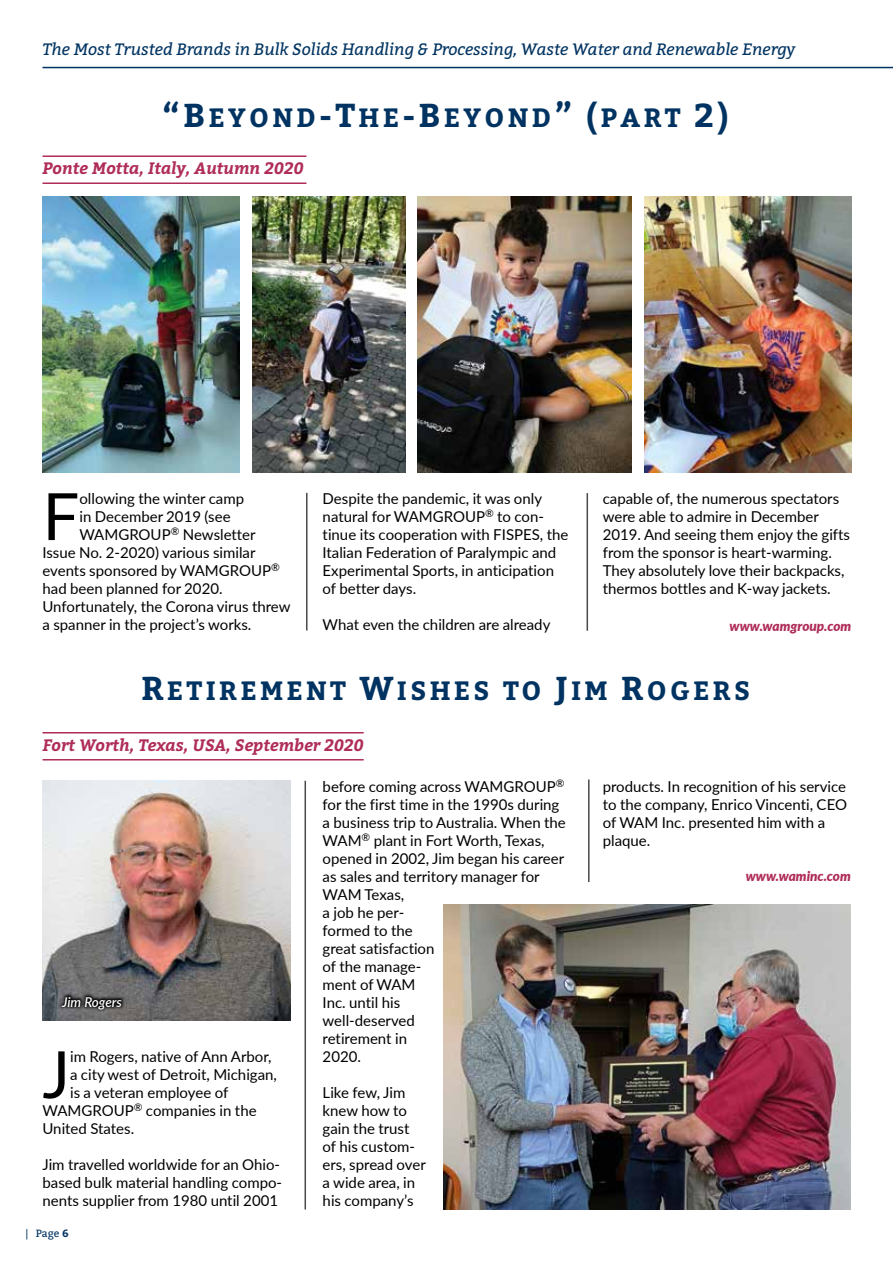
<style>
.page{position:relative;width:893px;height:1263px;background:#fff}
.page>*{position:absolute;margin:0;border:0;box-sizing:border-box;transform-origin:0 0}
.t1{font:65.25px "Lato";color:#000}
.t2{font:26.4px "Bitter Bold SC800";letter-spacing:.125em;color:#003361}
.t3{font:italic 16.5px "Bitter";color:#003361}
.t4{font:italic 700 16.5px "Bitter";color:#af2d58}
.t5{font:15px/18px "Lato";color:#000}
.t6{font:italic 900 13.5px "Lato";color:#af2d58}
.t7{font:italic 600 13.5px "Lato";letter-spacing:-.005em;color:#fff}
.t8{font:10.5px "Bitter";color:#003361}
.s1{font-size:33px}
.s2{font-weight:700}
</style>
<div class="page">
<img style="left:443px;top:904px;width:407px;height:305px">
<hr style="left:43px;top:67px;width:850px;height:1px;background:#003361">
<hr style="left:43px;top:155px;width:263px;height:2px;background:#af2d58">
<hr style="left:43px;top:182px;width:263px;height:2px;background:#af2d58">
<hr style="left:43px;top:732px;width:321px;height:1px;background:#af2d58">
<hr style="left:43px;top:759px;width:321px;height:1px;background:#af2d58">
<hr style="left:587px;top:493px;width:1px;height:138px;background:#4a4a49">
<hr style="left:588px;top:779px;width:2px;height:103px;background:#4a4a49">
<hr style="left:306px;top:493px;width:2px;height:137px;background:#4a4a49">
<img style="left:43px;top:197px;width:197px;height:276px">
<img style="left:43px;top:781px;width:247px;height:239px">
<svg style="left:58px;top:992px;width:68px;height:20px"></svg>
<hr style="left:305px;top:781px;width:1px;height:428px;background:#4a4a49">
<img style="left:252px;top:197px;width:153px;height:276px">
<img style="left:417px;top:197px;width:215px;height:276px">
<img style="left:644px;top:197px;width:207px;height:276px">
<p class="t3" style="left:43px;top:38px;width:754px">The Most Trusted Brands in Bulk Solids Handling &amp; Processing, Waste Water and Renewable Energy</p>
<h2 class="t2" style="left:162px;top:97px;width:568px"><span class="s1">“B</span>EYOND<span class="s1">-T</span>HE<span class="s1">-B</span>EYOND<span class="s1">” (</span>PART <span class="s1">2)</span></h2>
<p class="t4" style="left:43px;top:156px;width:263px">Ponte Motta, Italy, Autumn 2020</p>
<h1 class="t1" style="left:43px;top:470px;width:38px">F</h1>
<p class="t5" style="left:79px;top:489px;width:166px">ollowing the winter camp</p>
<p class="t5" style="left:79px;top:507px;width:153px">in December 2019 (see</p>
<p class="t5" style="left:79px;top:525px;width:178px">WAMGROUP<sup>®</sup> Newsletter</p>
<p class="t5" style="left:43px;top:543px;width:214px">Issue No. 2-2020) various similar</p>
<p class="t5" style="left:43px;top:561px;width:239px">events sponsored by WAMGROUP<sup>®</sup></p>
<p class="t5" style="left:43px;top:579px;width:182px">had been planned for 2020.</p>
<p class="t5" style="left:43px;top:597px;width:249px">Unfortunately, the Corona virus threw</p>
<p class="t5" style="left:43px;top:615px;width:210px">a spanner in the project’s works.</p>
<p class="t5" style="left:323px;top:489px;width:247px">Despite the pandemic, it was only natural for WAMGROUP<sup>®</sup> to con&shy;tinue its cooperation with FISPES, the<br>Italian Federation of Paralympic and<br>Experimental Sports, in anticipation of better days.</p>
<p class="t5" style="left:323px;top:615px;width:229px">What even the children are already</p>
<p class="t5" style="left:603px;top:489px;width:249px">capable of, the numerous spectators were able to admire in December 2019. And seeing them enjoy the gifts from the sponsor is heart-warming.<br>They absolutely love their backpacks, thermos bottles and K-way jackets.</p>
<p class="t6" style="left:730px;top:615px;width:123px">www.wamgroup.com</p>
<h2 class="t2" style="left:141px;top:671px;width:610px"><span class="s1">R</span>ETIREMENT <span class="s1">W</span>ISHES TO <span class="s1">J</span>IM <span class="s1">R</span>OGERS</h2>
<p class="t4" style="left:43px;top:732px;width:323px">Fort Worth, Texas, USA, September 2020</p>
<p class="t7" style="left:62px;top:992px;width:61px">Jim Rogers</p>
<h1 class="t1" style="left:43px;top:1028px;width:29px">J</h1>
<p class="t5" style="left:70px;top:1047px;width:203px">im Rogers, native of Ann Arbor,</p>
<p class="t5" style="left:70px;top:1065px;width:208px">a city west of Detroit, Michigan,</p>
<p class="t5" style="left:70px;top:1083px;width:160px">is a veteran employee of</p>
<p class="t5" style="left:43px;top:1101px;width:216px">WAMGROUP<sup>®</sup> companies in the</p>
<p class="t5" style="left:43px;top:1119px;width:93px">United States.</p>
<p class="t5" style="left:43px;top:1155px;width:241px">Jim travelled worldwide for an Ohio&shy;based bulk material handling compo&shy;nents supplier from 1980 until 2001</p>
<p class="t8" style="left:26px;top:1226px;width:45px">| Page <span class="s2">6</span></p>
<p class="t5" style="left:323px;top:777px;width:245px">before coming across WAMGROUP<sup>® </sup>for the first time in the 1990s during a business trip to Australia. When the<br>WAM<sup>®</sup> plant in Fort Worth, Texas, opened in 2002, Jim began his career as sales and territory manager for<br>WAM Texas,<br>a job he per-<br>formed to the<br>great satisfaction<br>of the manage-<br>ment of WAM<br>Inc. until his<br>well-deserved<br>retirement in<br>2020.</p>
<p class="t5" style="left:323px;top:1083px;width:105px">Like few, Jim knew how to gain the trust of his custom&shy;ers, spread over a wide area, in his company’s</p>
<p class="t5" style="left:603px;top:777px;width:246px">products. In recognition of his service to the company, Enrico Vincenti, CEO of WAM Inc. presented him with a plaque.</p>
<p class="t6" style="left:746px;top:865px;width:107px">www.waminc.com</p>
</div>
